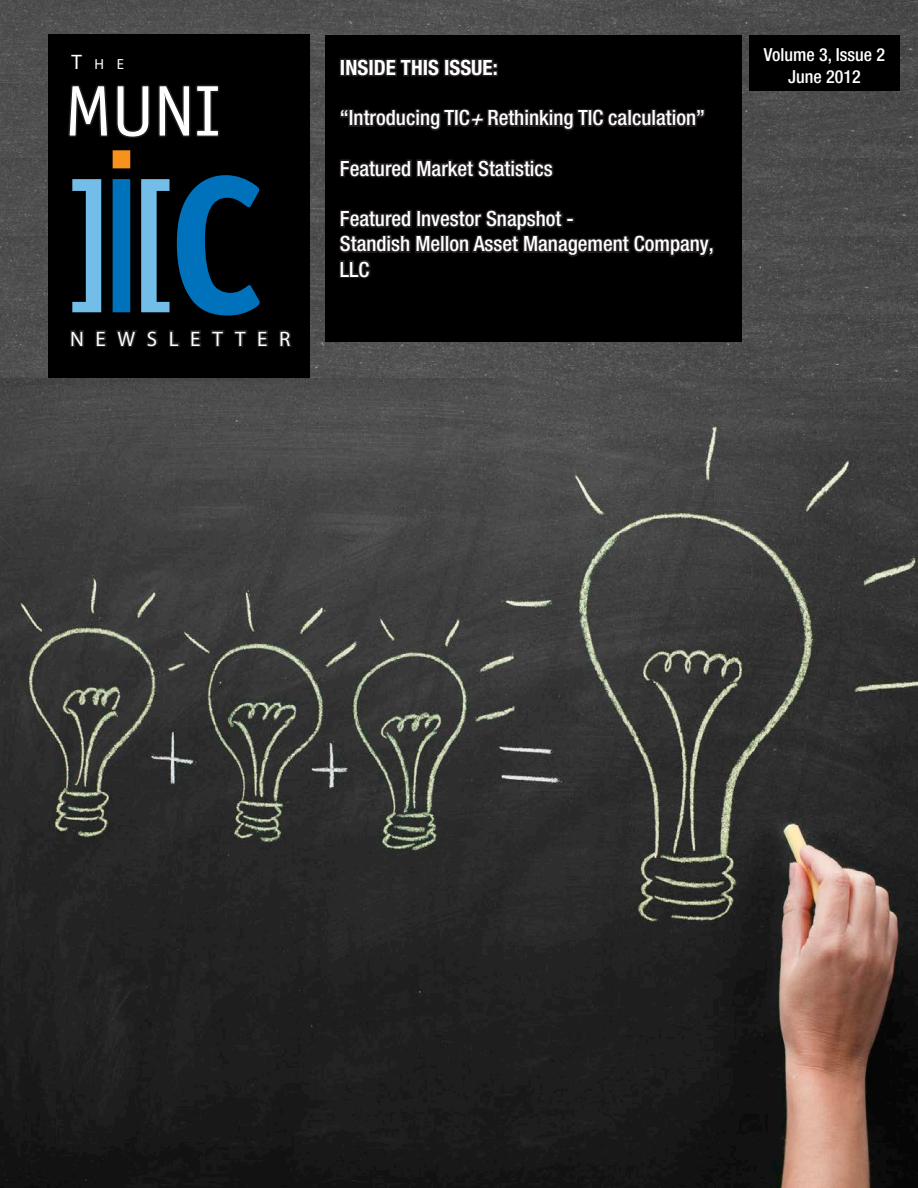
<style>
.page{position:relative;width:918px;height:1188px;background:#fff}
.page>*{position:absolute;margin:0;border:0;box-sizing:border-box;transform-origin:0 0}
.t1{font:700 195px "Officina Sans ITC Std";color:#0072bc}
.t2{font:72px "Officina Sans Std";color:#fff}
.t3{font:500 condensed 21px/25.2px "Helvetica Neue LT Pro";color:#fff}
.t4{font:700 condensed 21px "Helvetica Neue LT Pro";color:#fff}
.t5{font:21px "Myriad Pro";letter-spacing:.55em;color:#fff}
.t6{font:500 condensed 18px "Helvetica Neue LT Pro";color:#fff}
.t7{font:14.7px "Myriad Pro";color:#fff}
.s1{font-size:21px}
.s2{font-style:italic}
</style>
<div class="page">
<img style="left:0;top:314px;width:918px;height:64px">
<img style="left:0;top:82px;width:918px;height:232px">
<img style="left:0;top:0;width:918px;height:82px">
<img style="left:0;top:378px;width:918px;height:810px">
<div style="left:750px;top:35px;width:150px;height:55px;background:#000"></div>
<div style="left:49px;top:35px;width:261px;height:343px;background:#000"></div>
<svg style="left:113px;top:150px;width:17px;height:18px"></svg>
<svg style="left:67px;top:0;width:84px;height:138px"></svg>
<svg style="left:158px;top:85px;width:62px;height:52px"></svg>
<svg style="left:69px;top:179px;width:112px;height:208px"></svg>
<svg style="left:190px;top:330px;width:12px;height:17px"></svg>
<svg style="left:211px;top:330px;width:14px;height:17px"></svg>
<svg style="left:234px;top:330px;width:13px;height:17px"></svg>
<svg style="left:257px;top:330px;width:12px;height:17px"></svg>
<svg style="left:279px;top:330px;width:13px;height:17px"></svg>
<div style="left:325px;top:35px;width:417px;height:306px;background:#000"></div>
<div style="left:340px;top:58px;width:6px;height:18px;border:3px solid #231f20"></div>
<svg style="left:343px;top:58px;width:155px;height:19px;background:#1d191a"></svg>
<svg style="left:340px;top:108px;width:365px;height:70px"></svg>
<svg style="left:339px;top:209px;width:375px;height:70px"></svg>
<p class="t7" style="left:72px;top:55px;width:54px"><span class="s1">T</span>he</p>
<p class="t2" style="left:64px;top:69px;width:158px">MUNI</p>
<p class="t1" style="left:169px;top:125px;width:92px">C</p>
<p class="t5" style="left:70px;top:326px;width:222px">NE WSLE TTE R</p>
<p class="t4" style="left:340px;top:55px;width:159px">INSIDE THIS ISSUE:</p>
<p class="t3" style="left:340px;top:105px;width:367px">“Introducing TIC<span class="s2">+</span> Rethinking TIC calculation”</p>
<p class="t3" style="left:340px;top:155px;width:214px">Featured Market Statistics</p>
<p class="t3" style="left:340px;top:206px;width:235px">Featured Investor Snapshot -</p>
<p class="t3" style="left:340px;top:231px;width:375px">Standish Mellon Asset Management Company,<br>LLC</p>
<p class="t6" style="left:764px;top:44px;width:123px">Volume 3, Issue 2</p>
<p class="t6" style="left:788px;top:66px;width:74px">June 2012</p>
</div>
